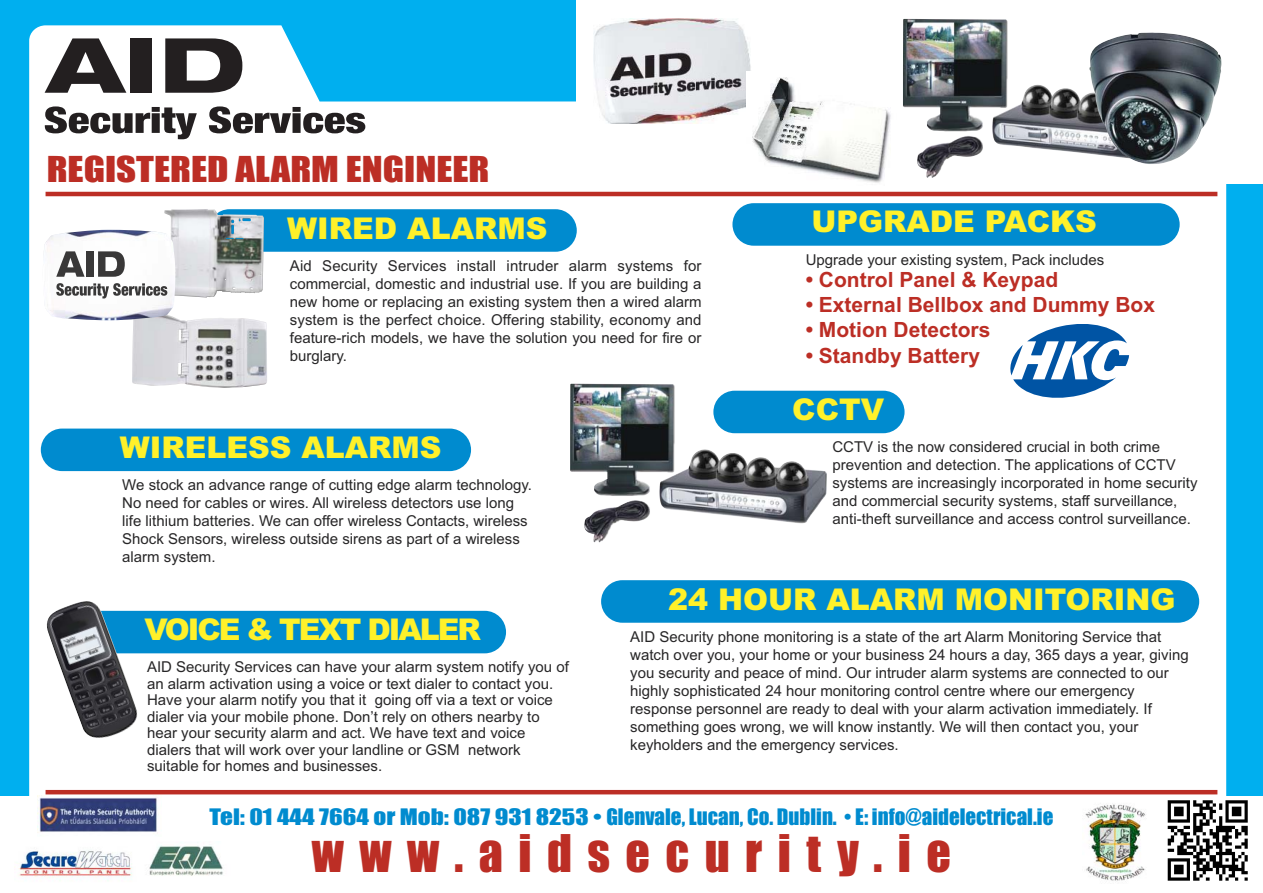
<style>
.page{position:relative;width:1263px;height:893px;background:#00afef}
.page>*{position:absolute;margin:0;border:0;box-sizing:border-box;transform-origin:0 0}
.t1{font:48px "Impact";letter-spacing:.32em;color:#bc2e25}
.t2{font:33px "Impact";color:#bc2e25;scale:1.17 1}
.t3{font:900 30px "Arial";color:#fff12a}
.t4{font:900 30px "Arial";letter-spacing:-.065em;color:#fff12a}
.t5{font:21px "Impact";color:#008bcf;scale:1.2 1}
.t6{font:700 21px "Arial";color:#bc2e25}
.t7{font:15px/18px "Arial";color:#272627}
</style>
<div class="page">
<div style="left:29px;top:25px;width:1197px;height:771px;background:#fff"></div>
<svg style="left:45px;top:106px;width:152px;height:33px;background:#9b999a"></svg>
<svg style="left:209px;top:106px;width:156px;height:27px;background:#8b8989"></svg>
<svg style="left:45px;top:38px;width:81px;height:55px;background:#858383"></svg>
<div style="left:131px;top:38px;width:21px;height:55px;background:#231f20"></div>
<svg style="left:165px;top:38px;width:77px;height:55px;background:#646162"></svg>
<div style="left:577px;top:0;width:686px;height:184px;background:#fff"></div>
<div style="left:0;top:796px;width:1263px;height:97px;background:#fff"></div>
<img style="left:594px;top:19px;width:157px;height:105px">
<img style="left:747px;top:71px;width:150px;height:120px">
<img style="left:903px;top:19px;width:257px;height:159px">
<img style="left:1089px;top:33px;width:132px;height:131px">
<hr style="left:46px;top:192px;width:1171px;height:4px;background:#bc2e25">
<hr style="left:46px;top:790px;width:1171px;height:4px;background:#bc2e25">
<div style="left:208px;top:209px;width:369px;height:43px;background:#008bcf;border-radius:21px"></div>
<img style="left:132px;top:308px;width:135px;height:80px">
<img style="left:164px;top:209px;width:100px;height:89px">
<img style="left:43px;top:230px;width:133px;height:90px">
<svg style="left:56px;top:283px;width:111px;height:15px;background:#a7a6a6"></svg>
<svg style="left:56px;top:251px;width:29px;height:26px"></svg>
<div style="left:86px;top:251px;width:7px;height:26px;background:#393838"></div>
<svg style="left:98px;top:251px;width:27px;height:26px"></svg>
<div style="left:41px;top:429px;width:430px;height:42px;background:#008bcf;border-radius:21px"></div>
<div style="left:66px;top:611px;width:440px;height:42px;background:#008bcf;border-radius:21px"></div>
<img style="left:45px;top:600px;width:95px;height:140px">
<div style="left:713px;top:391px;width:191px;height:42px;background:#008bcf;border-radius:21px"></div>
<img style="left:570px;top:384px;width:257px;height:159px">
<div style="left:732px;top:203px;width:448px;height:43px;background:#008bcf;border-radius:21px"></div>
<div style="left:601px;top:580px;width:598px;height:43px;background:#008bcf;border-radius:21px"></div>
<img style="left:37px;top:796px;width:120px;height:37px">
<img style="left:149px;top:845px;width:74px;height:31px">
<img style="left:1085px;top:804px;width:61px;height:77px">
<svg style="left:1008px;top:321px;width:121px;height:81px;background:#95b8d9"></svg>
<img style="left:19px;top:850px;width:113px;height:31px">
<img style="left:1167px;top:800px;width:81px;height:81px">
<h2 class="t2" style="left:47px;top:158px;width:380px">REGISTERED ALARM ENGINEER</h2>
<h3 class="t3" style="left:287px;top:211px;width:262px">WIRED ALARMS</h3>
<p class="t7" style="left:290px;top:258px;width:413px;text-align:justify">Aid Security Services install intruder alarm systems for commercial, domestic and industrial use. If you are building a new home or replacing an existing system then a wired alarm system is the perfect choice. Offering stability, economy and feature-rich models, we have the solution you need for fire or burglary.</p>
<h3 class="t3" style="left:120px;top:430px;width:323px">WIRELESS ALARMS</h3>
<p class="t7" style="left:122px;top:477px;width:411px">We stock an advance range of cutting edge alarm technology.<br>No need for cables or wires. All wireless detectors use long life lithium batteries. We can offer wireless Contacts, wireless Shock Sensors, wireless outside sirens as part of a wireless alarm system.</p>
<h3 class="t3" style="left:811px;top:205px;width:287px">UPGRADE PACKS</h3>
<p class="t7" style="left:806px;top:252px;width:300px">Upgrade your existing system, Pack includes</p>
<h3 class="t6" style="left:806px;top:268px;width:254px">• Control Panel &amp; Keypad</h3>
<h3 class="t6" style="left:806px;top:293px;width:351px">• External Bellbox and Dummy Box</h3>
<h3 class="t6" style="left:806px;top:318px;width:186px">• Motion Detectors</h3>
<h3 class="t6" style="left:806px;top:343px;width:176px">• Standby Battery</h3>
<h3 class="t3" style="left:792px;top:392px;width:93px">CCTV</h3>
<p class="t7" style="left:832px;top:439px;width:367px">CCTV is the now considered crucial in both crime prevention and detection. The applications of CCTV systems are increasingly incorporated in home security and commercial security systems, staff surveillance, anti-theft surveillance and access control surveillance.</p>
<h3 class="t4" style="left:145px;top:612px;width:338px">VOICE &amp; TEXT DIALER</h3>
<p class="t7" style="left:147px;top:660px;width:423px;line-height:16.5px">AID Security Services can have your alarm system notify you of an alarm activation using a voice or text dialer to contact you.<br>Have your alarm notify you that it going off via a text or voice dialer via your mobile phone. Don’t rely on others nearby to hear your security alarm and act. We have text and voice dialers that will work over your landline or GSM network suitable for homes and businesses.</p>
<h3 class="t3" style="left:668px;top:582px;width:509px">24 HOUR ALARM MONITORING</h3>
<p class="t7" style="left:630px;top:629px;width:560px">AID Security phone monitoring is a state of the art Alarm Monitoring Service that watch over you, your home or your business 24 hours a day, 365 days a year, giving you security and peace of mind. Our intruder alarm systems are connected to our highly sophisticated 24 hour monitoring control centre where our emergency response personnel are ready to deal with your alarm activation immediately. If something goes wrong, we will know instantly. We will then contact you, your keyholders and the emergency services.</p>
<h3 class="t5" style="left:210px;top:810px;width:705px">Tel: 01 444 7664 or Mob: 087 931 8253 • Glenvale, Lucan, Co. Dublin. • E: info@aidelectrical.ie</h3>
<h1 class="t1" style="left:312px;top:838px;width:641px">www.aidsecurity.ie</h1>
</div>
